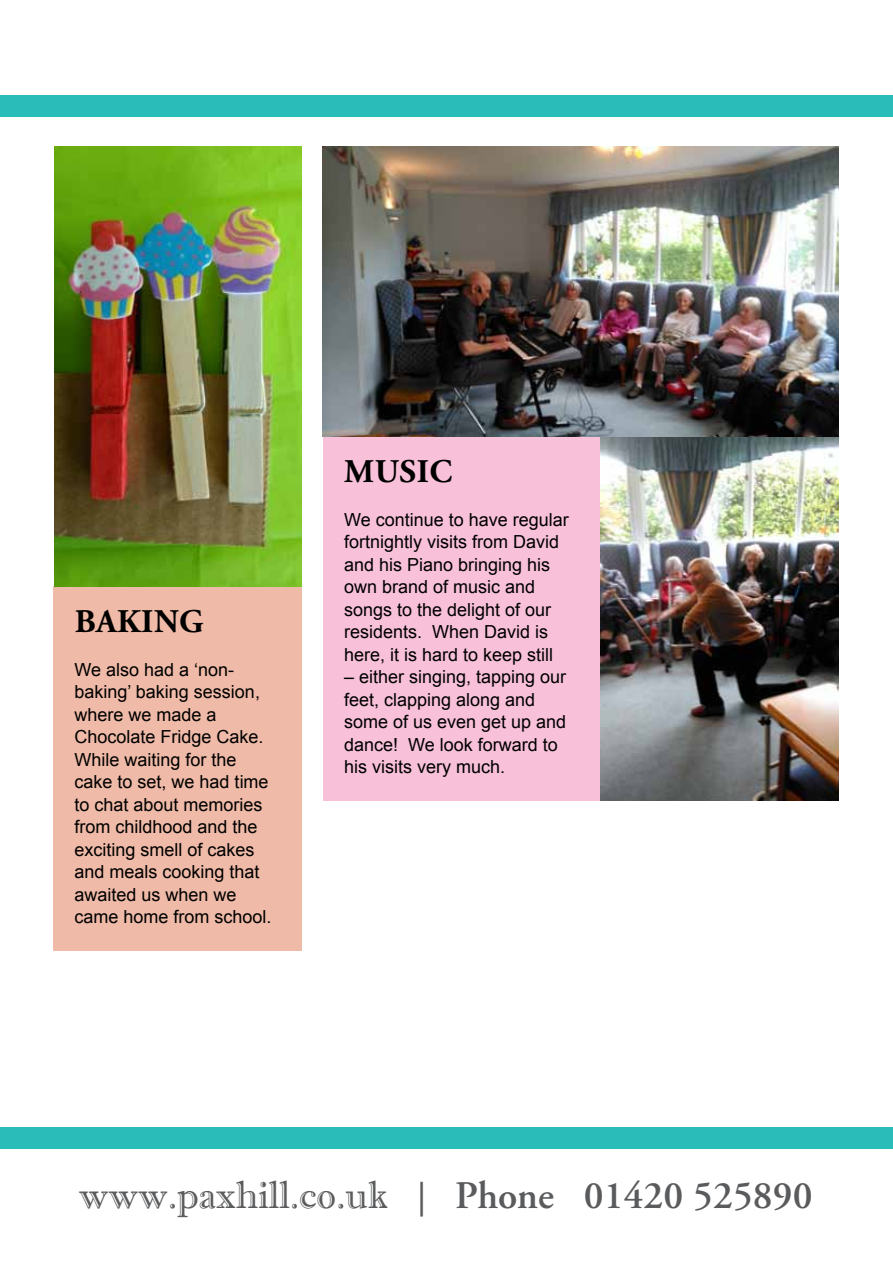
<style>
.page{position:relative;width:893px;height:1263px;background:#fff}
.page>*{position:absolute;margin:0;border:0;box-sizing:border-box;transform-origin:0 0}
.t1{font:39px "Imprint MT Shadow";color:#5a5b5d}
.t2{font:700 33px "Adobe Garamond Pro";letter-spacing:.015em;color:#000}
.t3{font:18px/22.5px "Arial";color:#000}
.s1{font-family:"Adobe Garamond";font-weight:600}
</style>
<div class="page">
<div style="left:0;top:1127px;width:893px;height:21px;background:#29bcb9"></div>
<div style="left:0;top:96px;width:893px;height:21px;background:#29bcb9"></div>
<div style="left:53px;top:587px;width:248px;height:364px;background:#efbaa7"></div>
<div style="left:323px;top:437px;width:277px;height:364px;background:#f8c1d9"></div>
<img style="left:54px;top:147px;width:247px;height:440px">
<img style="left:600px;top:433px;width:239px;height:368px">
<img style="left:323px;top:147px;width:515px;height:290px">
<h2 class="t2" style="left:75px;top:602px;width:130px">BAKING</h2>
<p class="t3" style="left:75px;top:658px;width:199px">We also had a ‘non&shy;baking’ baking session, where we made a<br>Chocolate Fridge Cake.<br>While waiting for the cake to set, we had time to chat about memories from childhood and the exciting smell of cakes and meals cooking that awaited us when we came home from school.</p>
<h2 class="t2" style="left:344px;top:452px;width:25px">MUS</h2>
<h2 class="t2" style="left:417px;top:452px;width:37px">IC</h2>
<p class="t3" style="left:344px;top:508px;width:226px">We continue to have regular fortnightly visits from David and his Piano bringing his own brand of music and songs to the delight of our residents. When David is here, it is hard to keep still</p>
<p class="t3" style="left:344px;top:666px;width:224px">– either singing, tapping our feet, clapping along and some of us even get up and dance! We look forward to his visits very much.</p>
<h1 class="t1" style="left:79px;top:1172px;width:735px">www.paxhill.co.uk | <span class="s1">Phone 01420 525890</span></h1>
</div>
